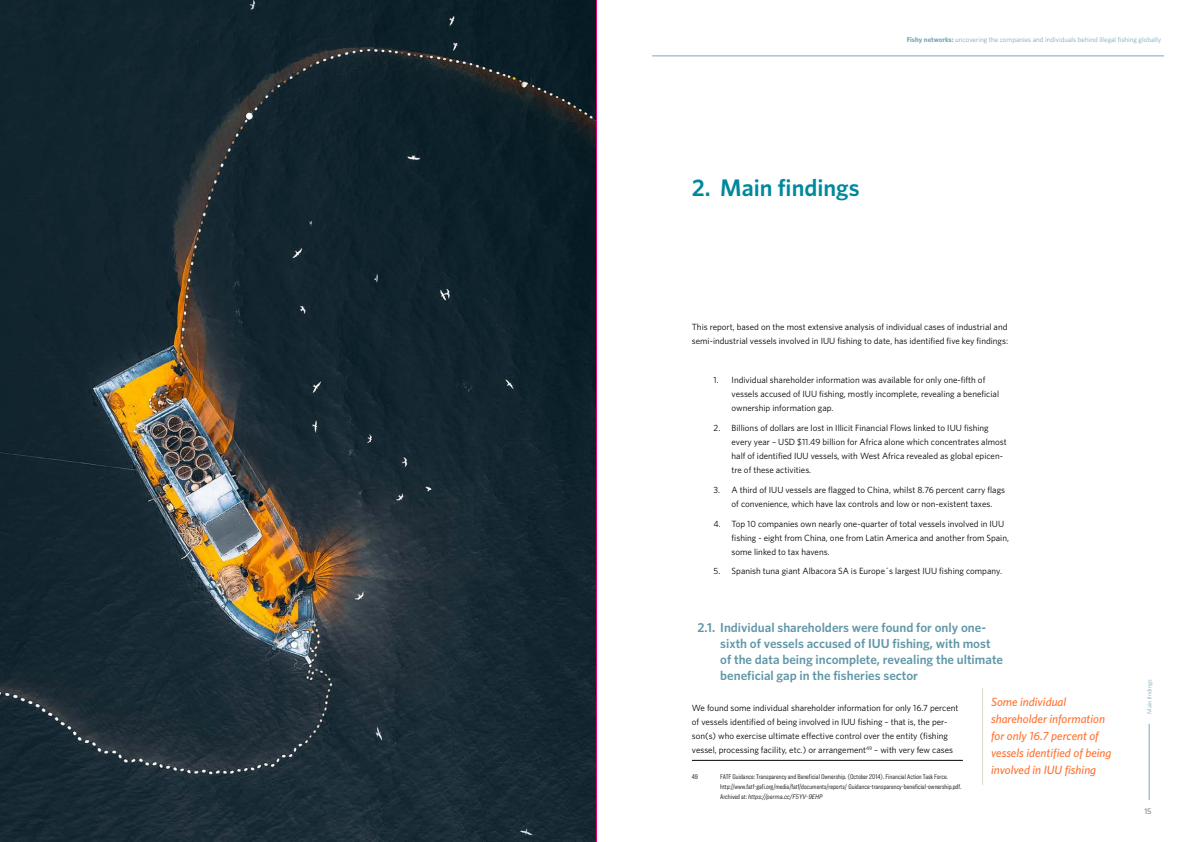
<style>
.page{position:relative;width:1191px;height:842px;background:#fff}
.page>*{position:absolute;margin:0;border:0;box-sizing:border-box;transform-origin:0 0}
.t1{font:600 24px "Whitney HTF";color:#00889c}
.t2{font:600 13px/16px "Whitney HTF";color:#6198a8}
.t3{font:italic 500 12px/17px "Whitney HTF";color:#ff712f}
.t4{font:9px/14px "Whitney HTF";color:#000}
.t5{font:8px "Whitney HTF";color:#575756}
.t6{font:300 7px/10px "Ringside Compressed";color:#000}
.t7{font:7px "Whitney HTF";color:#7aa9b9}
.t8{font:italic 300 7px "Ringside Condensed";color:#000}
.t9{font:6px "Whitney HTF";color:#7aa9b9}
.s1{font-weight:700}
.s2{font-family:"Ringside Compressed";font-style:normal}
</style>
<div class="page">
<hr style="left:1149px;top:724px;width:1px;height:76px;background:#7aa9b9">
<hr style="left:652px;top:55px;width:512px;height:1px;background:#7aa9b9">
<hr style="left:692px;top:760px;width:271px;height:1px;background:#000">
<hr style="left:982px;top:688px;width:1px;height:97px;background:#ded9cb">
<img style="left:0;top:0;width:595px;height:842px">
<p class="t7" style="left:906px;top:36px;width:256px"><span class="s1">Fishy networks:</span> uncovering the companies and individuals behind illegal fishing globally</p>
<h1 class="t1" style="left:692px;top:174px;width:169px">2. Main findings</h1>
<p class="t4" style="left:692px;top:319px;width:318px">This report, based on the most extensive analysis of individual cases of industrial and semi-industrial vessels involved in IUU fishing to date, has identified five key findings:</p>
<p class="t4" style="left:731px;top:373px;width:269px;text-indent:-18px">1. Individual shareholder information was available for only one-fifth of vessels accused of IUU fishing, mostly incomplete, revealing a beneficial ownership information gap.</p>
<p class="t4" style="left:731px;top:421px;width:277px;text-indent:-18px">2. Billions of dollars are lost in Illicit Financial Flows linked to IUU fishing every year – USD $11.49 billion for Africa alone which concentrates almost half of identified IUU vessels, with West Africa revealed as global epicen&shy;tre of these activities.</p>
<p class="t4" style="left:713px;top:482px;width:293px;text-align:center">3. A third of IUU vessels are flagged to China, whilst 8.76 percent carry flags of convenience, which have lax controls and low or non-existent taxes.</p>
<p class="t4" style="left:731px;top:516px;width:279px;text-indent:-18px">4. Top 10 companies own nearly one-quarter of total vessels involved in IUU fishing - eight from China, one from Latin America and another from Spain, some linked to tax havens.</p>
<p class="t4" style="left:713px;top:564px;width:290px">5. Spanish tuna giant Albacora SA is Europe´s largest IUU fishing company.</p>
<h2 class="t2" style="left:720px;top:619px;width:284px;text-indent:-23px">2.1. Individual shareholders were found for only one&shy;sixth of vessels accused of IUU fishing, with most of the data being incomplete, revealing the ultimate beneficial gap in the fisheries sector</h2>
<p class="t4" style="left:692px;top:700px;width:268px">We found some individual shareholder information for only 16.7 percent of vessels identified of being involved in IUU fishing – that is, the per&shy;son(s) who exercise ultimate effective control over the entity (fishing vessel, processing facility, etc.) or arrangement<sup>49</sup> – with very few cases</p>
<p class="t6" style="left:692px;top:771px;width:8px">49</p>
<p class="t6" style="left:720px;top:771px;width:242px">FATF Guidance: Transparency and Beneficial Ownership. (October 2014). Financial Action Task Force. http://www.fatf-gafi.org/media/fatf/documents/reports/ Guidance-transparency-beneficial-ownership.pdf.</p>
<p class="t8" style="left:720px;top:792px;width:104px"><span class="s2">Archived at:</span> https://perma.cc/F5YV-9EHP</p>
<h3 class="t3" style="left:991px;top:693px;width:122px">Some individual shareholder information for only 16.7 percent of vessels identified of being involved in IUU fishing</h3>
<p class="t9" style="left:1145px;top:713px;width:35px;rotate:-90deg">Main findings</p>
<p class="t5" style="left:1144px;top:806px;width:9px">15</p>
</div>
